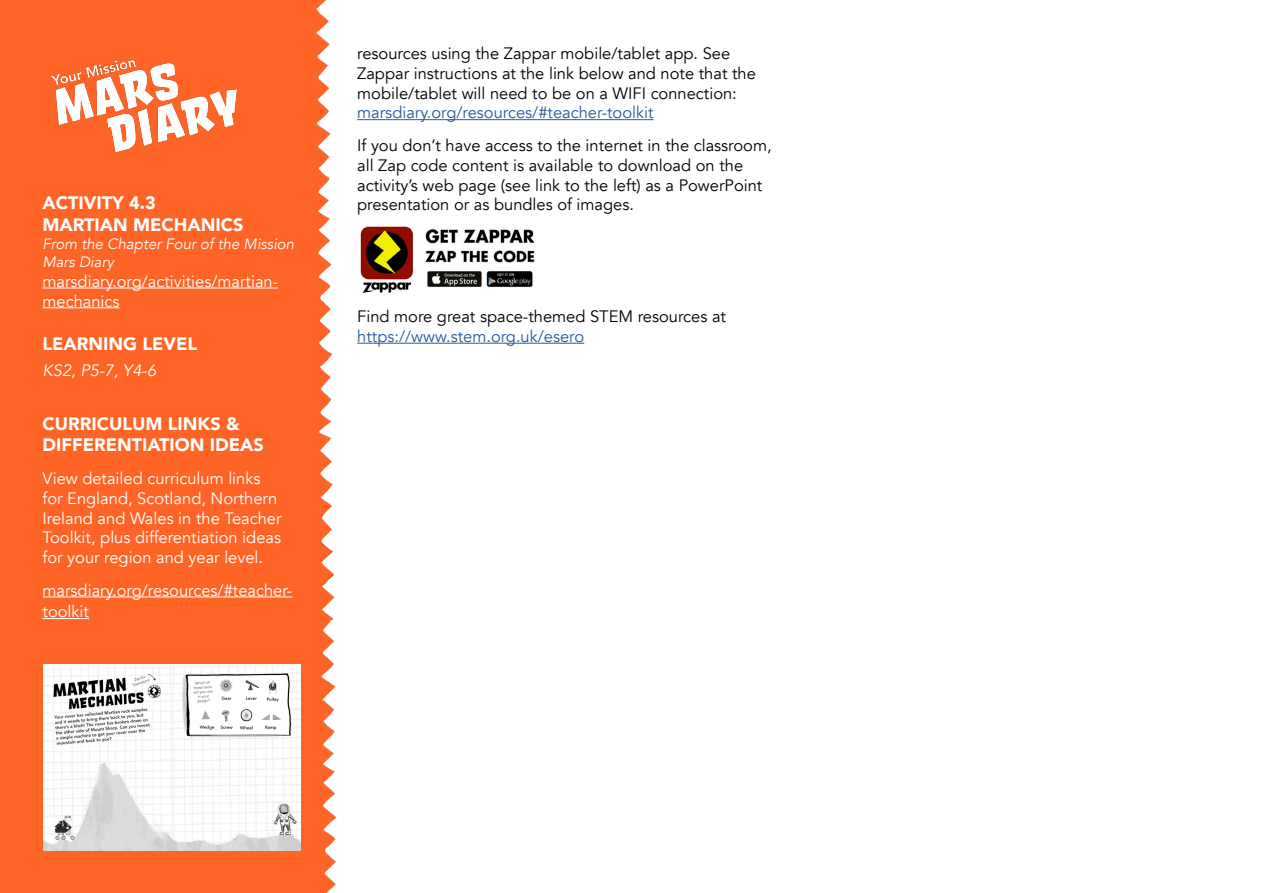
<style>
.page{position:relative;width:1263px;height:893px;background:#fff}
.page>*{position:absolute;margin:0;border:0;box-sizing:border-box;transform-origin:0 0}
.t1{font:900 18px/21.6px "Avenir";color:#fff}
.t2{font:16.5px/19.8px "Avenir";color:#000}
.t3{font:16.5px/19.8px "Avenir";color:#fff}
.t4{font:16.5px "Avenir";color:#275b9b}
.t5{font:italic 16.5px "Avenir";color:#fff}
.t6{font:italic 15px/18px "Avenir";color:#fff}
</style>
<div class="page">
<div style="left:0;top:0;width:183px;height:893px;background:#ff6427"></div>
<div style="left:170px;top:0;width:163px;height:598px;background:#ff6427"></div>
<img style="left:175px;top:543px;width:162px;height:350px">
<img style="left:50px;top:49px;width:194px;height:111px">
<hr style="left:43px;top:288px;width:235px;height:1px;background:#fff">
<hr style="left:43px;top:307px;width:77px;height:1px;background:#fff">
<hr style="left:43px;top:596px;width:249px;height:1px;background:#fff">
<hr style="left:43px;top:618px;width:46px;height:1px;background:#fff">
<img style="left:43px;top:666px;width:257px;height:184px">
<hr style="left:357px;top:119px;width:296px;height:1px;background:#275b9b">
<hr style="left:357px;top:343px;width:227px;height:1px;background:#275b9b">
<img style="left:360px;top:226px;width:175px;height:67px">
<p class="t1" style="left:43px;top:192px;width:202px">ACTIVITY 4.3<br>MARTIAN MECHANICS</p>
<p class="t6" style="left:43px;top:235px;width:253px">From the Chapter Four of the Mission<br>Mars Diary</p>
<p class="t3" style="left:43px;top:271px;width:237px">marsdiary.org/activities/martian&shy;mechanics</p>
<p class="t1" style="left:43px;top:332px;width:156px">LEARNING LEVEL</p>
<p class="t5" style="left:43px;top:360px;width:115px">KS2, P5-7, Y4-6</p>
<p class="t1" style="left:43px;top:412px;width:223px">CURRICULUM LINKS &amp;<br>DIFFERENTIATION IDEAS</p>
<p class="t3" style="left:43px;top:469px;width:241px">View detailed curriculum links for England, Scotland, Northern Ireland and Wales in the Teacher Toolkit, plus differentiation ideas for your region and year level.</p>
<p class="t3" style="left:43px;top:579px;width:251px;line-height:21.6px">marsdiary.org/resources/#teacher&shy;toolkit</p>
<p class="t2" style="left:357px;top:44px;width:400px">resources using the Zappar mobile/tablet app. See<br>Zappar instructions at the link below and note that the mobile/tablet will need to be on a WIFI connection:</p>
<p class="t4" style="left:357px;top:103px;width:298px">marsdiary.org/resources/#teacher-toolkit</p>
<p class="t2" style="left:357px;top:136px;width:416px">If you don’t have access to the internet in the classroom, all Zap code content is available to download on the activity’s web page (see link to the left) as a PowerPoint presentation or as bundles of images.</p>
<p class="t2" style="left:357px;top:307px;width:370px">Find more great space-themed STEM resources at</p>
<p class="t4" style="left:357px;top:326px;width:228px">https://www.stem.org.uk/esero</p>
</div>
